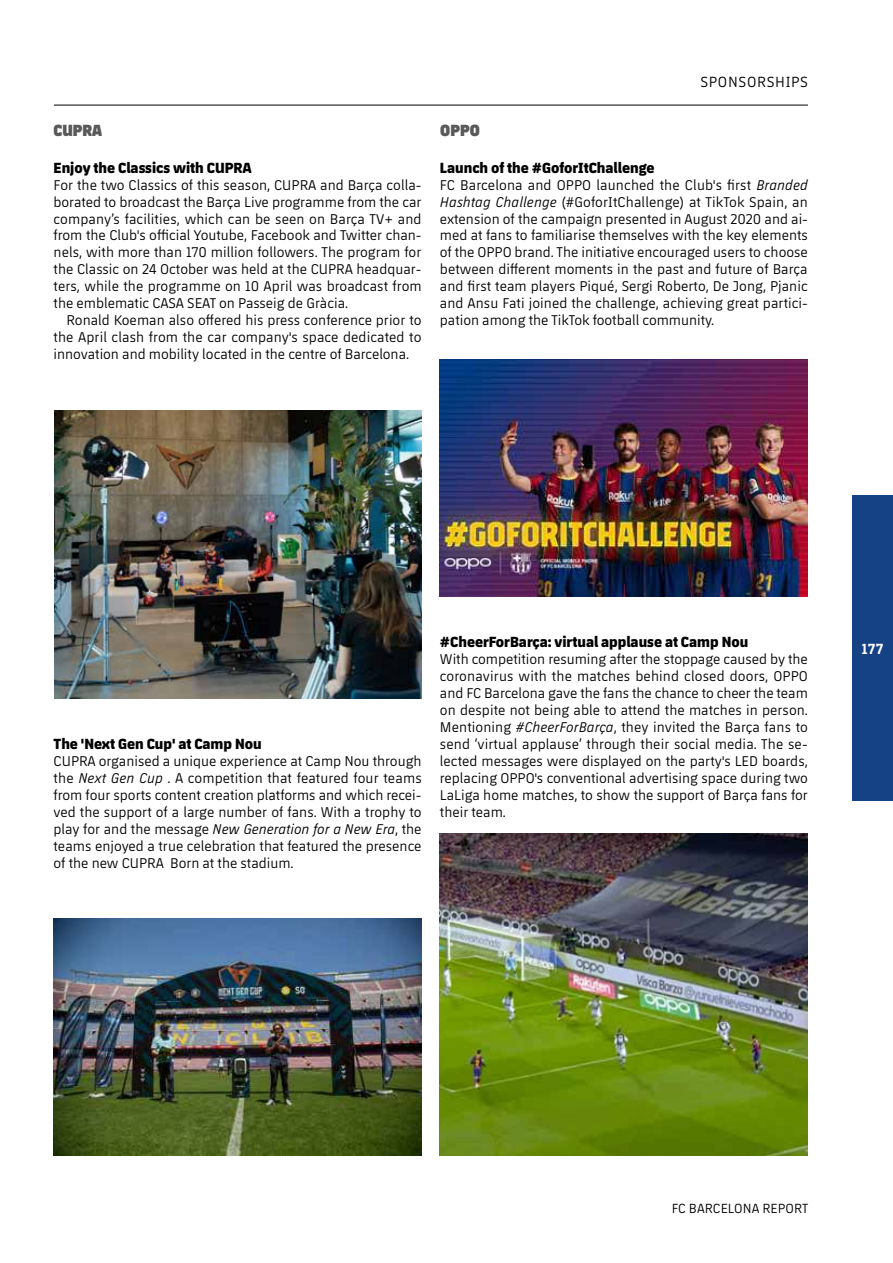
<style>
.page{position:relative;width:893px;height:1263px;background:#fff}
.page>*{position:absolute;margin:0;border:0;box-sizing:border-box;transform-origin:0 0}
.t1{font:800 16.5px "FCBARCELONA";color:#595959}
.t2{font:800 15px "FCBARCELONA";color:#000}
.t3{font:15px "FCBARCELONA";letter-spacing:.045em;color:#000}
.t4{font:700 15px "FCBARCELONA";color:#fff}
.t5{font:14.4px/17px "FCBARCELONA";color:#000;text-align:justify}
.t6{font:13.5px "FCBARCELONA";letter-spacing:.01em;color:#000}
.s1{font-style:italic}
</style>
<div class="page">
<div style="left:853px;top:495px;width:40px;height:305px;background:#154284"></div>
<hr style="left:54px;top:105px;width:754px;height:1px;background:#000">
<img style="left:440px;top:359px;width:368px;height:237px">
<img style="left:440px;top:834px;width:368px;height:322px">
<img style="left:54px;top:410px;width:368px;height:288px">
<img style="left:54px;top:918px;width:368px;height:238px">
<p class="t1" style="left:54px;top:118px;width:50px">CUPRA</p>
<p class="t2" style="left:54px;top:157px;width:200px">Enjoy the Classics with CUPRA</p>
<p class="t5" style="left:54px;top:176px;width:370px">For the two Classics of this season, CUPRA and Barça colla&shy;borated to broadcast the Barça Live programme from the car company’s facilities, which can be seen on Barça TV+ and from the Club's official Youtube, Facebook and Twitter chan&shy;nels, with more than 170 million followers. The program for the Classic on 24 October was held at the CUPRA headquar&shy;ters, while the programme on 10 April was broadcast from the emblematic CASA SEAT on Passeig de Gràcia.</p>
<p class="t5" style="left:54px;top:311px;width:369px;text-indent:13px">Ronald Koeman also offered his press conference prior to the April clash from the car company's space dedicated to innovation and mobility located in the centre of Barcelona.</p>
<p class="t3" style="left:700px;top:72px;width:109px">SPONSORSHIPS</p>
<p class="t1" style="left:440px;top:118px;width:41px">OPPO</p>
<p class="t2" style="left:440px;top:157px;width:216px">Launch of the #GoforItChallenge</p>
<p class="t5" style="left:440px;top:176px;width:369px">FC Barcelona and OPPO launched the Club's first <span class="s1">Branded Hashtag Challenge</span> (#GoforItChallenge) at TikTok Spain, an extension of the campaign presented in August 2020 and ai&shy;med at fans to familiarise themselves with the key elements of the OPPO brand. The initiative encouraged users to choose between different moments in the past and future of Barça and first team players Piqué, Sergi Roberto, De Jong, Pjanic and Ansu Fati joined the challenge, achieving great partici&shy;pation among the TikTok football community.</p>
<p class="t2" style="left:54px;top:733px;width:210px">The 'Next Gen Cup' at Camp Nou</p>
<p class="t5" style="left:54px;top:752px;width:370px">CUPRA organised a unique experience at Camp Nou through the <span class="s1">Next Gen Cup</span> . A competition that featured four teams from four sports content creation platforms and which recei&shy;ved the support of a large number of fans. With a trophy to play for and the message <span class="s1">New Generation for a New Era</span>, the teams enjoyed a true celebration that featured the presence of the new CUPRA Born at the stadium.</p>
<p class="t2" style="left:440px;top:631px;width:310px">#CheerForBarça: virtual applause at Camp Nou</p>
<p class="t5" style="left:440px;top:650px;width:370px">With competition resuming after the stoppage caused by the coronavirus with the matches behind closed doors, OPPO and FC Barcelona gave the fans the chance to cheer the team on despite not being able to attend the matches in person.<br>Mentioning <span class="s1">#CheerForBarça</span>, they invited the Barça fans to send ‘virtual applause’ through their social media. The se&shy;lected messages were displayed on the party's LED boards, replacing OPPO's conventional advertising space during two LaLiga home matches, to show the support of Barça fans for their team.</p>
<p class="t4" style="left:861px;top:638px;width:23px">177</p>
<p class="t6" style="left:672px;top:1199px;width:138px">FC BARCELONA REPORT</p>
</div>
